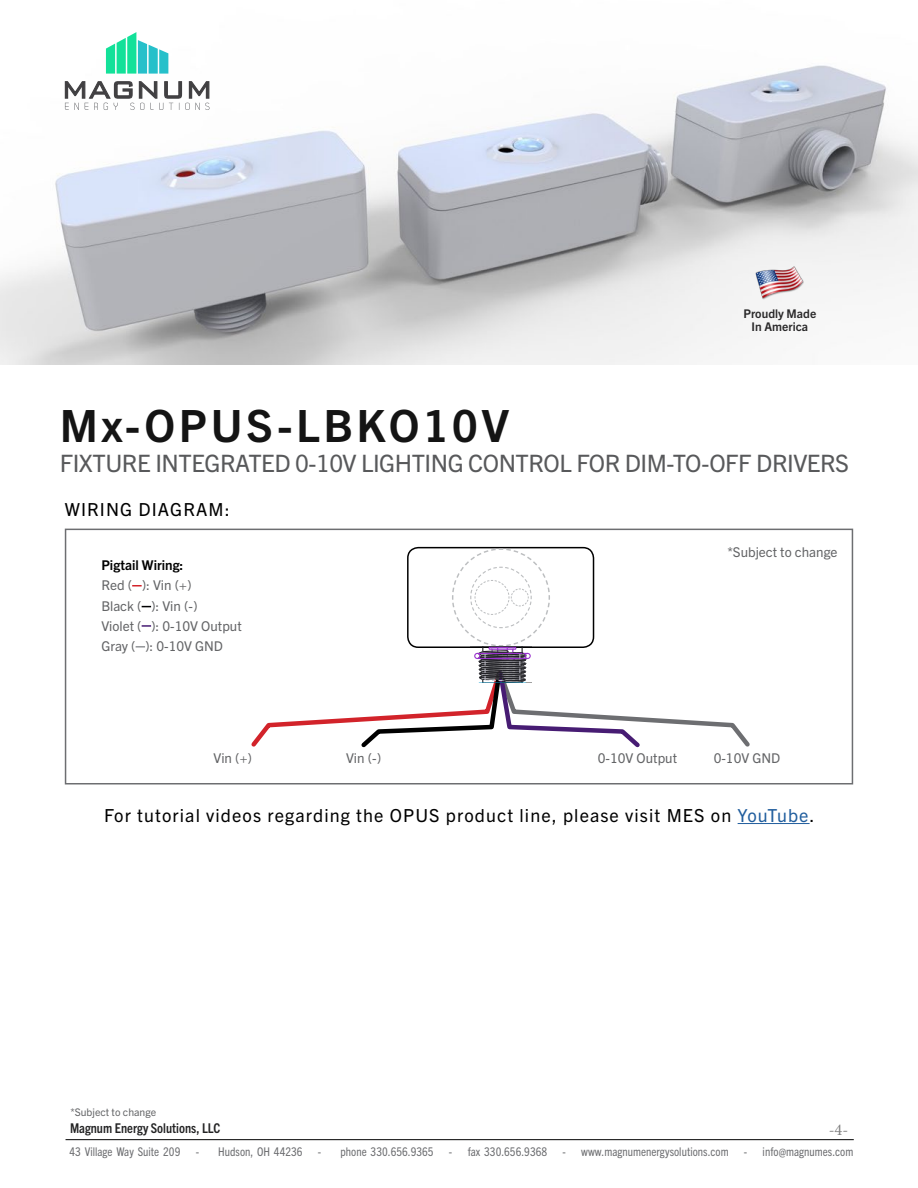
<style>
.page{position:relative;width:918px;height:1188px;background:#fff}
.page>*{position:absolute;margin:0;border:0;box-sizing:border-box;transform-origin:0 0}
.t1{font:700 44.55px "Trade Gothic Next LT Pro";letter-spacing:.08em;color:#141414}
.t2{font:24px "Trade Gothic Next LT Pro";letter-spacing:-.02em;color:#58595b}
.t3{font:18px "Trade Gothic Next LT Pro";letter-spacing:.06em;color:#000}
.t4{font:16.5px "Minion Pro";color:#000}
.t5{font:13.5px/20.2px "Trade Gothic Next LT Pro";color:#636466}
.t6{font:700 condensed 13.5px "Trade Gothic Next LT Pro";color:#222223}
.t7{font:700 13.5px "Trade Gothic Next LT Pro";color:#000}
.t8{font:condensed 12px "Trade Gothic Next LT Pro";letter-spacing:.005em;color:#6d6e71}
.t9{font:700 12px/13.5px "Trade Gothic Next LT Pro";color:#292829;text-align:center}
.t10{font:10.5px "Trade Gothic Next LT Pro";color:#636466}
.s1{color:#215e9e}
</style>
<div class="page">
<hr style="left:66px;top:1139px;width:788px;height:1px;background:#000">
<img style="left:0;top:65px;width:918px;height:299px">
<svg style="left:64px;top:32px;width:146px;height:78px"></svg>
<div style="left:65px;top:529px;width:788px;height:255px;border:2px solid #6d6e71"></div>
<hr style="left:738px;top:823px;width:72px;height:1px;background:#215e9e">
<svg style="left:142px;top:625px;width:9px;height:2px"></svg>
<svg style="left:136px;top:646px;width:9px;height:2px"></svg>
<svg style="left:251px;top:548px;width:499px;height:200px"></svg>
<hr style="left:479px;top:683px;width:47px;height:1px;background:#09c">
<img style="left:756px;top:258px;width:48px;height:48px">
<p class="t9" style="left:743px;top:306px;width:74px">Proudly Made<br>In America</p>
<h1 class="t1" style="left:60px;top:395px;width:451px">Mx-OPUS-LBKO10V</h1>
<h2 class="t2" style="left:60px;top:447px;width:791px">FIXTURE INTEGRATED 0-10V LIGHTING CONTROL FOR DIM-TO-OFF DRIVERS</h2>
<h3 class="t3" style="left:65px;top:497px;width:167px">WIRING DIAGRAM:</h3>
<p class="t7" style="left:101px;top:556px;width:83px">Pigtail Wiring:</p>
<p class="t5" style="left:101px;top:574px;width:142px">Red ( ): Vin (+)<br>Black ( ): Vin (-)<br>Violet ( ): 0-10V Output<br>Gray ( ): 0-10V GND</p>
<p class="t5" style="left:727px;top:541px;width:112px">*Subject to change</p>
<p class="t5" style="left:214px;top:747px;width:40px">Vin (+)</p>
<p class="t5" style="left:346px;top:747px;width:37px">Vin (-)</p>
<p class="t5" style="left:598px;top:747px;width:81px">0-10V Output</p>
<p class="t5" style="left:714px;top:747px;width:68px">0-10V GND</p>
<h3 class="t3" style="left:104px;top:803px;width:712px">For tutorial videos regarding the OPUS product line, please visit MES on <span class="s1">YouTube</span>.</h3>
<p class="t10" style="left:70px;top:1105px;width:87px">*Subject to change</p>
<p class="t6" style="left:70px;top:1119px;width:152px">Magnum Energy Solutions, LLC</p>
<p class="t8" style="left:69px;top:1143px;width:113px">43 Village Way Suite 209</p>
<p class="t8" style="left:196px;top:1143px;width:109px">- Hudson, OH 44236</p>
<p class="t8" style="left:318px;top:1143px;width:117px">- phone 330.656.9365</p>
<p class="t8" style="left:449px;top:1143px;width:100px">- fax 330.656.9368</p>
<p class="t8" style="left:563px;top:1143px;width:168px">- www.magnumenergysolutions.com</p>
<p class="t8" style="left:744px;top:1143px;width:111px">- info@magnumes.com</p>
<h3 class="t4" style="left:829px;top:1118px;width:21px">-4-</h3>
</div>
